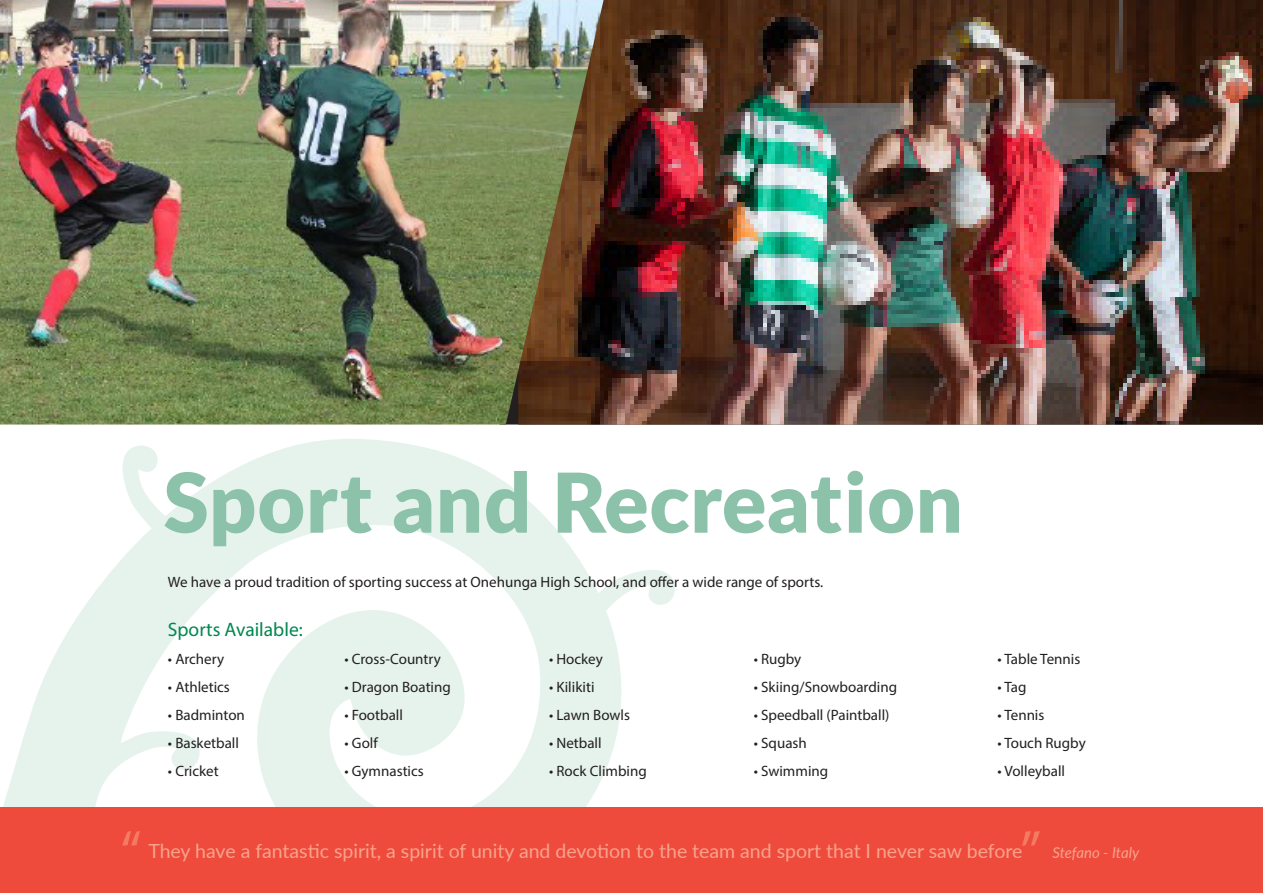
<style>
.page{position:relative;width:1263px;height:893px;background:#fff}
.page>*{position:absolute;margin:0;border:0;box-sizing:border-box;transform-origin:0 0}
.t1{font:900 82.5px "Lato";letter-spacing:.01em;color:#8dc2aa}
.t2{font:60px "Myriad Pro";color:#f37b62}
.t3{font:19.5px "Lato";color:#f7a38c}
.Intros{font:19.5px "Myriad Pro";color:#008751}
.Body_copy{font:15px "Myriad Pro";color:#231f20}
.t4{font:italic 15px "Lato";letter-spacing:-.005em;color:#f7a38c}
</style>
<div class="page">
<svg style="left:0;top:439px;width:679px;height:369px"></svg>
<img style="left:604px;top:0;width:659px;height:425px">
<img style="left:0;top:0;width:604px;height:425px">
<div style="left:0;top:808px;width:1263px;height:85px;background:#ef4b3d"></div>
<p class="t1" style="left:163px;top:441px;width:801px">Sport and Recreation</p>
<p class="Body_copy" style="left:168px;top:573px;width:657px">We have a proud tradition of sporting success at Onehunga High School, and offer a wide range of sports.</p>
<p class="Intros" style="left:168px;top:617px;width:136px">Sports Available:</p>
<p class="Body_copy" style="left:168px;top:650px;width:58px">• Archery</p>
<p class="Body_copy" style="left:168px;top:678px;width:63px">• Athletics</p>
<p class="Body_copy" style="left:168px;top:706px;width:78px">• Badminton</p>
<p class="Body_copy" style="left:168px;top:734px;width:73px">• Basketball</p>
<p class="Body_copy" style="left:168px;top:762px;width:52px">• Cricket</p>
<p class="Body_copy" style="left:549px;top:650px;width:55px">• Hockey</p>
<p class="Body_copy" style="left:549px;top:678px;width:47px">• Kilikiti</p>
<p class="Body_copy" style="left:549px;top:706px;width:82px">• Lawn Bowls</p>
<p class="Body_copy" style="left:549px;top:734px;width:54px">• Netball</p>
<p class="Body_copy" style="left:549px;top:762px;width:99px">• Rock Climbing</p>
<p class="Body_copy" style="left:754px;top:650px;width:49px">• Rugby</p>
<p class="Body_copy" style="left:754px;top:678px;width:145px">• Skiing/Snowboarding</p>
<p class="Body_copy" style="left:754px;top:706px;width:137px">• Speedball (Paintball)</p>
<p class="Body_copy" style="left:754px;top:734px;width:55px">• Squash</p>
<p class="Body_copy" style="left:754px;top:762px;width:76px">• Swimming</p>
<p class="Body_copy" style="left:344px;top:650px;width:98px">• Cross-Country</p>
<p class="Body_copy" style="left:344px;top:678px;width:108px">• Dragon Boating</p>
<p class="Body_copy" style="left:344px;top:706px;width:60px">• Football</p>
<p class="Body_copy" style="left:344px;top:734px;width:35px">• Golf</p>
<p class="Body_copy" style="left:344px;top:762px;width:81px">• Gymnastics</p>
<p class="Body_copy" style="left:998px;top:650px;width:84px">• Table Tennis</p>
<p class="Body_copy" style="left:998px;top:678px;width:30px">• Tag</p>
<p class="Body_copy" style="left:998px;top:706px;width:48px">• Tennis</p>
<p class="Body_copy" style="left:998px;top:734px;width:90px">• Touch Rugby</p>
<p class="Body_copy" style="left:998px;top:762px;width:69px">• Volleyball</p>
<p class="t2" style="left:120px;top:815px;width:23px">“</p>
<p class="t2" style="left:1020px;top:815px;width:23px">”</p>
<p class="t3" style="left:148px;top:837px;width:876px">They have a fantastic spirit, a spirit of unity and devotion to the team and sport that I never saw before</p>
<p class="t4" style="left:1052px;top:842px;width:88px">Stefano - Italy</p>
</div>
